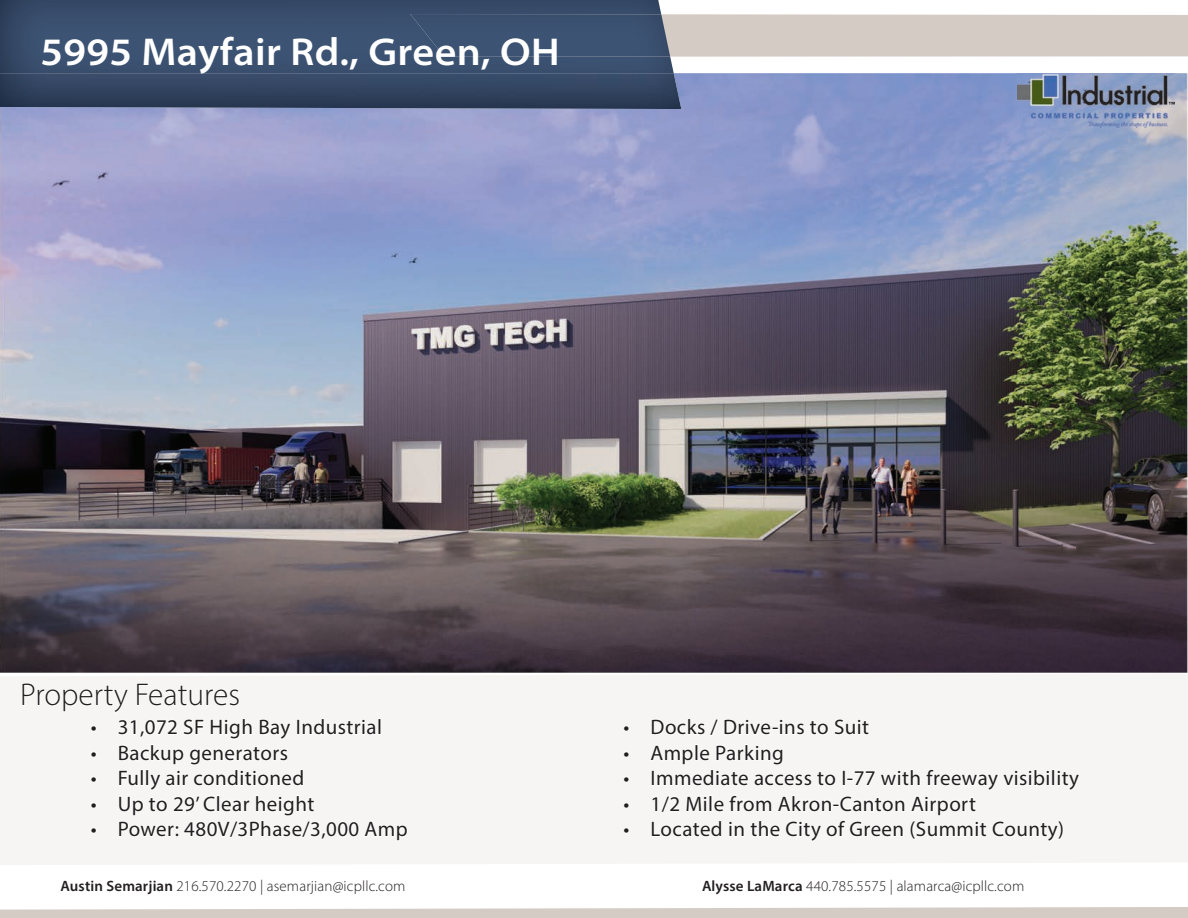
<style>
.page{position:relative;width:1188px;height:918px;background:#fff}
.page>*{position:absolute;margin:0;border:0;box-sizing:border-box;transform-origin:0 0}
.t1{font:600 semi-expanded 39px "Myriad Pro";letter-spacing:.01em;color:#fff}
.t2{font:300 31.5px "Myriad Pro";letter-spacing:-.005em;color:#231f20}
.t3{font:21px "Myriad Pro";letter-spacing:.02em;color:#231f20}
.t4{font:300 15px "Myriad Pro";letter-spacing:.01em;color:#231f20}
.s1{font-family:"Myriad Devanagari";font-weight:600}
</style>
<div class="page">
<img style="left:0;top:73px;width:1188px;height:600px">
<div style="left:0;top:674px;width:1188px;height:191px;background:#f7f5f4"></div>
<svg style="left:21px;top:621px;width:387px;height:244px"></svg>
<svg style="left:624px;top:726px;width:5px;height:6px"></svg>
<svg style="left:624px;top:751px;width:5px;height:6px"></svg>
<svg style="left:624px;top:777px;width:5px;height:6px"></svg>
<svg style="left:624px;top:802px;width:5px;height:6px"></svg>
<svg style="left:624px;top:828px;width:5px;height:6px"></svg>
<svg style="left:649px;top:684px;width:432px;height:181px"></svg>
<img style="left:1018px;top:73px;width:156px;height:54px">
<svg style="left:0;top:907px;width:1188px;height:11px;background:#d9d1cb"></svg>
<div style="left:674px;top:14px;width:514px;height:43px;background:#d4cbc5"></div>
<img style="left:0;top:0;width:674px;height:73px">
<img style="left:0;top:73px;width:681px;height:36px">
<img style="left:410px;top:14px;width:260px;height:43px">
<h1 class="t1" style="left:40px;top:26px;width:521px">5995 Mayfair Rd., Green, OH</h1>
<h2 class="t2" style="left:20px;top:676px;width:222px">Property Features</h2>
<p class="t3" style="left:91px;top:714px;width:293px">• 31,072 SF High Bay Industrial</p>
<p class="t3" style="left:91px;top:740px;width:199px">• Backup generators</p>
<p class="t3" style="left:91px;top:765px;width:215px">• Fully air conditioned</p>
<p class="t3" style="left:91px;top:791px;width:225px">• Up to 29’ Clear height</p>
<p class="t3" style="left:91px;top:816px;width:319px">• Power: 480V/3Phase/3,000 Amp</p>
<p class="t3" style="left:624px;top:714px;width:247px">• Docks / Drive-ins to Suit</p>
<p class="t3" style="left:624px;top:740px;width:162px">• Ample Parking</p>
<p class="t3" style="left:624px;top:765px;width:457px">• Immediate access to I-77 with freeway visibility</p>
<p class="t3" style="left:624px;top:791px;width:354px">• 1/2 Mile from Akron-Canton Airport</p>
<p class="t3" style="left:624px;top:816px;width:442px">• Located in the City of Green (Summit County)</p>
<p class="t4" style="left:60px;top:877px;width:347px"><span class="s1">Austin Semarjian</span> 216.570.2270 | asemarjian@icpllc.com</p>
<p class="t4" style="left:702px;top:877px;width:324px"><span class="s1">Alysse LaMarca</span> 440.785.5575 | alamarca@icpllc.com</p>
</div>
